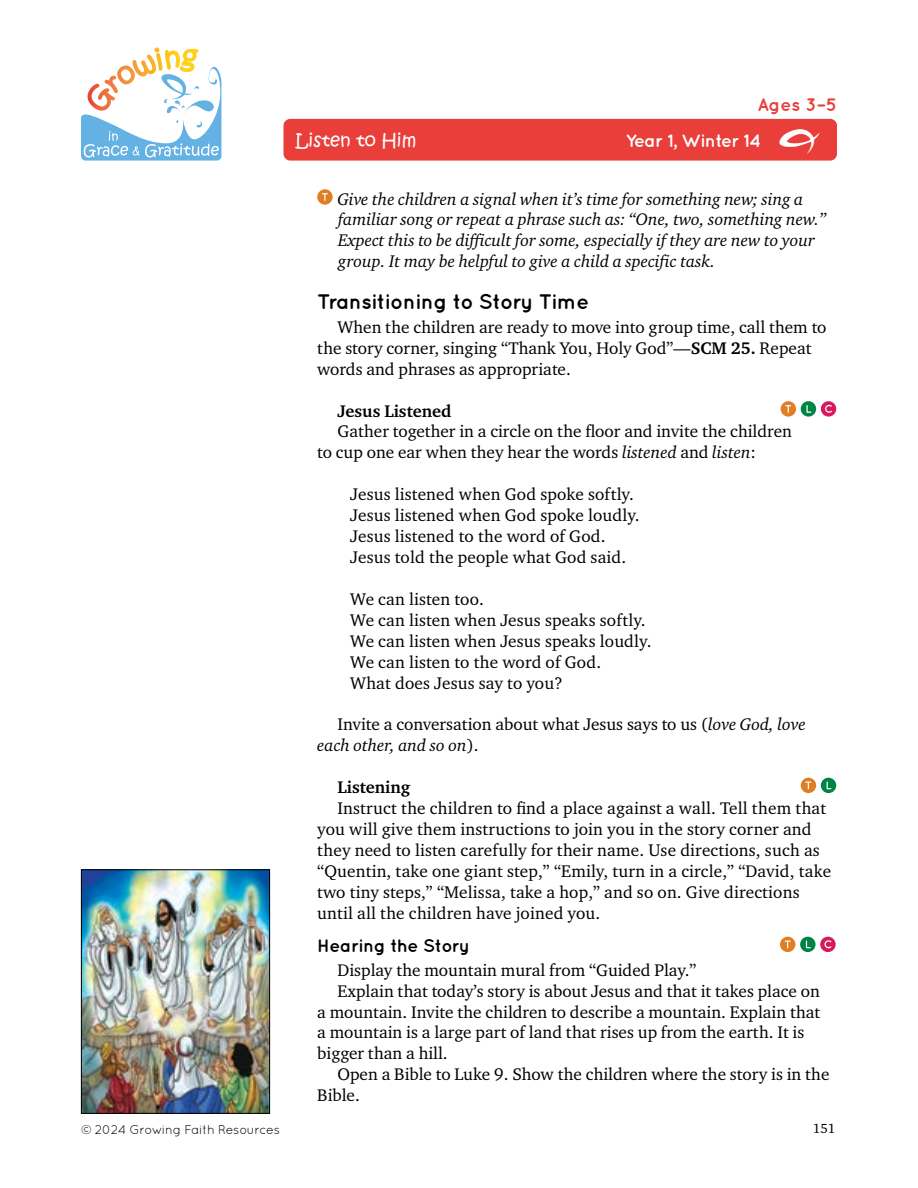
<style>
.page{position:relative;width:918px;height:1188px;background:#fff}
.page>*{position:absolute;margin:0;border:0;box-sizing:border-box;transform-origin:0 0}
.t1{font:45px "Growing Grace Gratitude";color:#fff}
.t2{font:700 21px "Quicksand";letter-spacing:-.02em;color:#000}
.t3{font:700 18px "Quicksand";letter-spacing:-.02em;color:#000}
.t4{font:700 18px "Quicksand";letter-spacing:-.03em;color:#fff}
.t5{font:18px "Kristen Normal ITC Std";color:#fff}
.t6{font:700 18px "Quicksand";color:#e93e3a}
.t7{font:17.25px/21px "Charter ITC Std";color:#000}
.t8{font:italic 17.25px/20.7px "Charter ITC Std";color:#000}
.t9{font:700 17.25px "Charter ITC Std";color:#000}
.t10{font:13.5px "Charter ITC Std";color:#000}
.t11{font:12.75px "Quicksand";letter-spacing:-.03em;color:#000}
.s1{font-weight:700}
.s2{font-style:italic}
</style>
<div class="page">
<svg style="left:81px;top:48px;width:140px;height:113px"></svg>
<img style="left:83px;top:871px;width:185px;height:241px">
<div style="left:81px;top:869px;width:189px;height:245px;border:1px solid #000"></div>
<div style="left:284px;top:119px;width:553px;height:42px;background:#e93e3a;border-radius:7px"></div>
<div style="left:317px;top:189px;width:16px;height:16px;background:#e07e26;border-radius:50%"></div>
<svg style="left:322px;top:193px;width:6px;height:8px"></svg>
<div style="left:781px;top:401px;width:15px;height:16px;background:#e07e26;border-radius:50%"></div>
<svg style="left:785px;top:405px;width:6px;height:8px"></svg>
<div style="left:801px;top:401px;width:15px;height:16px;background:#008445;border-radius:50%"></div>
<svg style="left:806px;top:405px;width:5px;height:8px"></svg>
<div style="left:821px;top:401px;width:15px;height:16px;background:#d51b5e;border-radius:50%"></div>
<svg style="left:825px;top:405px;width:7px;height:8px"></svg>
<div style="left:801px;top:778px;width:15px;height:15px;background:#e07e26;border-radius:50%"></div>
<svg style="left:805px;top:782px;width:6px;height:7px"></svg>
<svg style="left:821px;top:778px;width:15px;height:15px"></svg>
<div style="left:780px;top:937px;width:15px;height:15px;background:#e07e26;border-radius:50%"></div>
<svg style="left:785px;top:941px;width:6px;height:7px"></svg>
<svg style="left:800px;top:937px;width:16px;height:15px"></svg>
<svg style="left:806px;top:941px;width:5px;height:7px"></svg>
<svg style="left:820px;top:937px;width:16px;height:15px"></svg>
<svg style="left:824px;top:940px;width:7px;height:8px"></svg>
<p class="t6" style="left:757px;top:94px;width:81px">Ages 3–5</p>
<p class="t5" style="left:296px;top:129px;width:122px">Listen to Him</p>
<p class="t4" style="left:626px;top:130px;width:137px">Year 1, Winter 14</p>
<h1 class="t1" style="left:779px;top:122px;width:42px">E</h1>
<p class="t8" style="left:337px;top:188px;width:490px">Give the children a signal when it’s time for something new; sing a familiar song or repeat a phrase such as: “One, two, something new.” Expect this to be difficult for some, especially if they are new to your group. It may be helpful to give a child a specific task.</p>
<p class="t2" style="left:317px;top:289px;width:273px">Transitioning to Story Time</p>
<p class="t7" style="left:317px;top:317px;width:511px;text-indent:20px">When the children are ready to move into group time, call them to the story corner, singing “Thank You, Holy God”—<span class="s1">SCM 25.</span> Repeat words and phrases as appropriate.</p>
<p class="t9" style="left:338px;top:400px;width:116px">Jesus Listened</p>
<p class="t7" style="left:317px;top:421px;width:476px;text-indent:20px">Gather together in a circle on the floor and invite the children to cup one ear when they hear the words <span class="s2">listened</span> and <span class="s2">listen</span>:</p>
<p class="t7" style="left:350px;top:483px;width:291px">Jesus listened when God spoke softly.<br>Jesus listened when God spoke loudly.<br>Jesus listened to the word of God.<br>Jesus told the people what God said.</p>
<p class="t7" style="left:350px;top:588px;width:303px">We can listen too.<br>We can listen when Jesus speaks softly.<br>We can listen when Jesus speaks loudly.<br>We can listen to the word of God.<br>What does Jesus say to you?</p>
<p class="t7" style="left:317px;top:714px;width:490px;text-indent:20px">Invite a conversation about what Jesus says to us (<span class="s2">love God, love each other, and so on</span>).</p>
<p class="t9" style="left:338px;top:776px;width:74px">Listening</p>
<p class="t7" style="left:317px;top:797px;width:515px;text-indent:20px">Instruct the children to find a place against a wall. Tell them that you will give them instructions to join you in the story corner and they need to listen carefully for their name. Use directions, such as “Quentin, take one giant step,” “Emily, turn in a circle,” “David, take two tiny steps,” “Melissa, take a hop,” and so on. Give directions until all the children have joined you.</p>
<p class="t3" style="left:317px;top:935px;width:154px">Hearing the Story</p>
<p class="t7" style="left:338px;top:960px;width:360px">Display the mountain mural from “Guided Play.”</p>
<p class="t7" style="left:338px;top:980px;width:484px">Explain that today’s story is about Jesus and that it takes place on</p>
<p class="t7" style="left:317px;top:1001px;width:505px">a mountain. Invite the children to describe a mountain. Explain that</p>
<p class="t7" style="left:317px;top:1022px;width:489px">a mountain is a large part of land that rises up from the earth. It is</p>
<p class="t7" style="left:317px;top:1042px;width:132px">bigger than a hill.</p>
<p class="t7" style="left:338px;top:1063px;width:493px">Open a Bible to Luke 9. Show the children where the story is in the</p>
<p class="t7" style="left:317px;top:1084px;width:44px">Bible.</p>
<p class="t11" style="left:81px;top:1122px;width:201px">© 2024 Growing Faith Resources</p>
<p class="t10" style="left:813px;top:1120px;width:24px">151</p>
</div>
